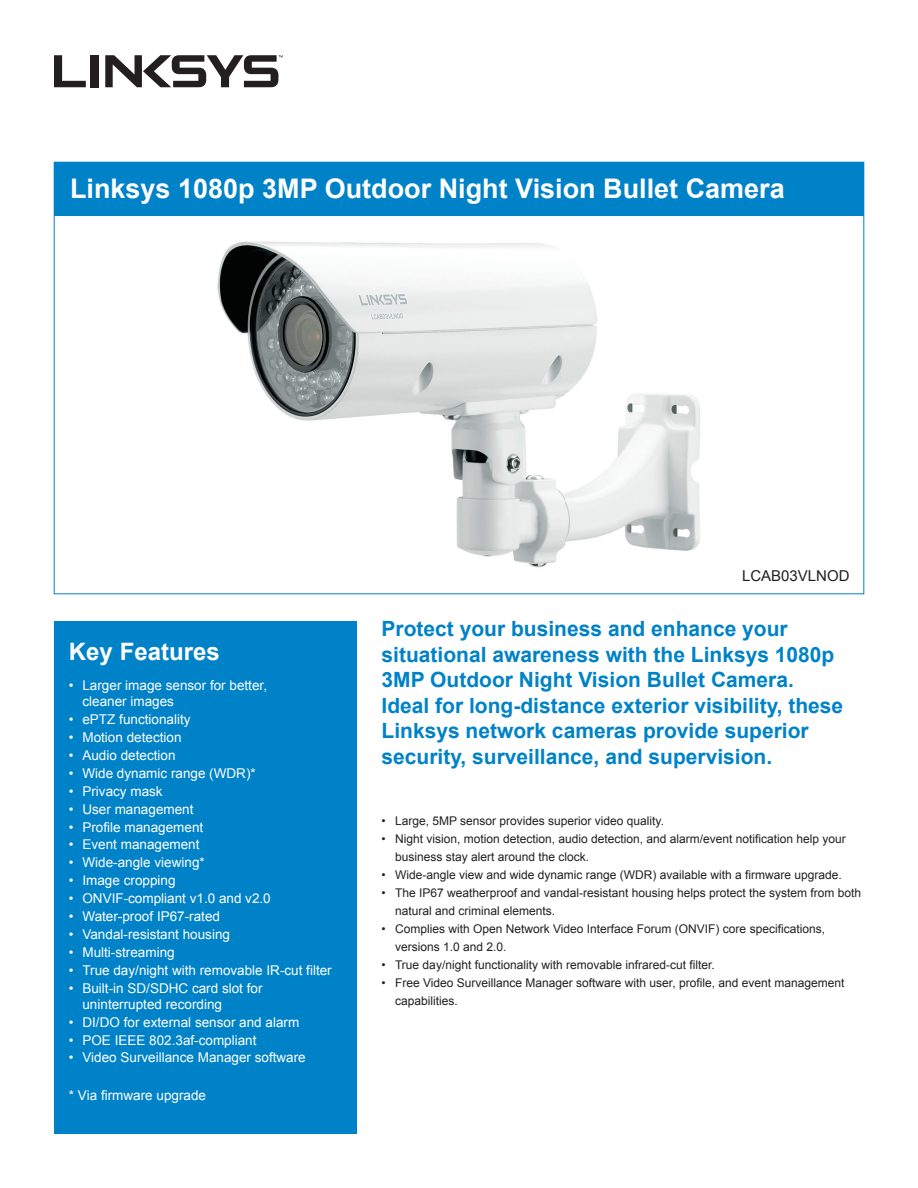
<style>
.page{position:relative;width:918px;height:1188px;background:#fff}
.page>*{position:absolute;margin:0;border:0;box-sizing:border-box;transform-origin:0 0}
.t1{font:700 27px "Arial";color:#fff}
.t2{font:700 24px "Arial";color:#fff}
.t3{font:700 21px/25.5px "Arial";color:#0082c8}
.t4{font:15px "Arial";color:#231f20}
.t5{font:13.5px/16.2px "Arial";color:#fff}
.t6{font:12px/18px "Arial";color:#231f20}
</style>
<div class="page">
<div style="left:54px;top:621px;width:303px;height:513px;background:#0082c8"></div>
<div style="left:91px;top:55px;width:8px;height:32px;background:#231f20"></div>
<svg style="left:54px;top:55px;width:32px;height:32px"></svg>
<svg style="left:105px;top:55px;width:178px;height:32px"></svg>
<div style="left:54px;top:162px;width:810px;height:54px;background:#0082c8"></div>
<img style="left:217px;top:241px;width:483px;height:327px">
<h1 class="t1" style="left:70px;top:171px;width:716px">Linksys 1080p 3MP Outdoor Night Vision Bullet Camera</h1>
<h2 class="t2" style="left:69px;top:636px;width:152px">Key Features</h2>
<p class="t5" style="left:82px;top:677px;width:186px;text-indent:-14px">• Larger image sensor for better, cleaner images</p>
<p class="t5" style="left:69px;top:712px;width:123px">• ePTZ functionality</p>
<p class="t5" style="left:69px;top:729px;width:114px">• Motion detection</p>
<p class="t5" style="left:69px;top:747px;width:108px">• Audio detection</p>
<p class="t5" style="left:69px;top:765px;width:188px">• Wide dynamic range (WDR)*</p>
<p class="t5" style="left:69px;top:783px;width:95px">• Privacy mask</p>
<p class="t5" style="left:69px;top:801px;width:126px">• User management</p>
<p class="t5" style="left:69px;top:819px;width:136px">• Profile management</p>
<p class="t5" style="left:69px;top:837px;width:132px">• Event management</p>
<p class="t5" style="left:69px;top:855px;width:137px">• Wide-angle viewing*</p>
<p class="t5" style="left:69px;top:873px;width:108px">• Image cropping</p>
<p class="t5" style="left:69px;top:890px;width:203px">• ONVIF-compliant v1.0 and v2.0</p>
<p class="t5" style="left:69px;top:908px;width:153px">• Water-proof IP67-rated</p>
<p class="t5" style="left:69px;top:926px;width:163px">• Vandal-resistant housing</p>
<p class="t5" style="left:69px;top:944px;width:107px">• Multi-streaming</p>
<p class="t5" style="left:69px;top:962px;width:264px">• True day/night with removable IR-cut filter</p>
<p class="t5" style="left:82px;top:980px;width:182px;text-indent:-14px">• Built-in SD/SDHC card slot for uninterrupted recording</p>
<p class="t5" style="left:69px;top:1014px;width:232px">• DI/DO for external sensor and alarm</p>
<p class="t5" style="left:69px;top:1032px;width:189px">• POE IEEE 802.3af-compliant</p>
<p class="t5" style="left:69px;top:1050px;width:238px">• Video Surveillance Manager software</p>
<p class="t5" style="left:69px;top:1087px;width:139px">* Via firmware upgrade</p>
<p class="t4" style="left:742px;top:565px;width:109px">LCAB03VLNOD</p>
<p class="t3" style="left:382px;top:617px;width:463px">Protect your business and enhance your situational awareness with the Linksys 1080p 3MP Outdoor Night Vision Bullet Camera.<br>Ideal for long-distance exterior visibility, these Linksys network cameras provide superior security, surveillance, and supervision.</p>
<p class="t6" style="left:382px;top:812px;width:284px">• Large, 5MP sensor provides superior video quality.</p>
<p class="t6" style="left:395px;top:830px;width:452px;text-indent:-14px">• Night vision, motion detection, audio detection, and alarm/event notification help your business stay alert around the clock.</p>
<p class="t6" style="left:382px;top:866px;width:462px">• Wide-angle view and wide dynamic range (WDR) available with a firmware upgrade.</p>
<p class="t6" style="left:395px;top:884px;width:468px;text-indent:-14px">• The IP67 weatherproof and vandal-resistant housing helps protect the system from both natural and criminal elements.</p>
<p class="t6" style="left:395px;top:920px;width:431px;text-indent:-14px">• Complies with Open Network Video Interface Forum (ONVIF) core specifications, versions 1.0 and 2.0.</p>
<p class="t6" style="left:382px;top:956px;width:335px">• True day/night functionality with removable infrared-cut filter.</p>
<p class="t6" style="left:395px;top:974px;width:451px;text-indent:-14px">• Free Video Surveillance Manager software with user, profile, and event management capabilities.</p>
</div>
